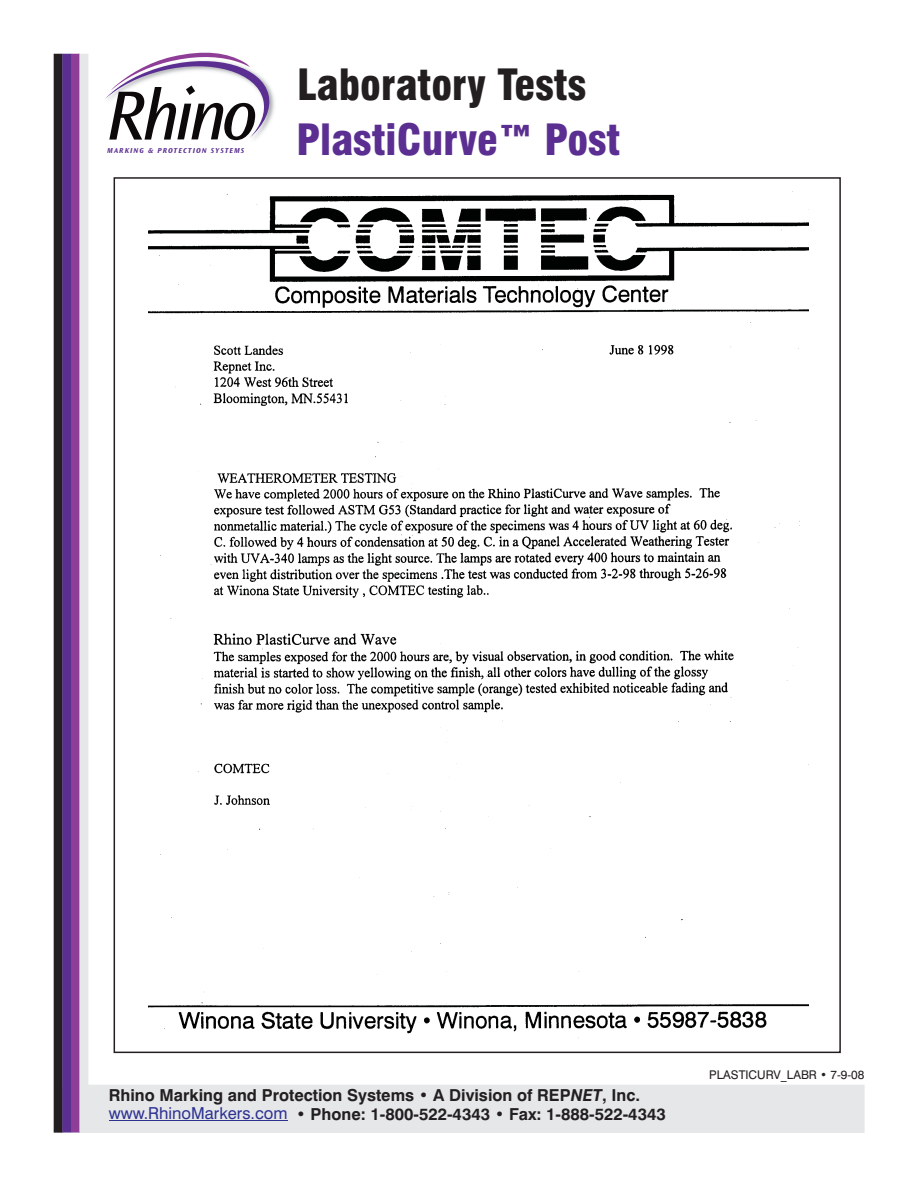
<style>
.page{position:relative;width:918px;height:1188px;background:#fff}
.page>*{position:absolute;margin:0;border:0;box-sizing:border-box;transform-origin:0 0}
.t1{font:italic 72.45px "Ocean Sans";letter-spacing:-.06em;color:#0d090a}
.t2{font:900 condensed 42px "Swiss 721 BT";color:#5b2e91}
.t3{font:900 condensed 42px "Swiss 721 BT";color:#231f20}
.t4{font:700 16.5px "Swiss 721 BT";color:#231f20}
.t5{font:16.5px "Swiss 721 BT";color:#2d3291}
.t6{font:12px "Swiss 721 BT";color:#231f20}
.t7{font:italic 700 7.5px "Ocean Sans";letter-spacing:.14em;color:#5b2e91}
.s1{font-style:italic}
</style>
<div class="page">
<div style="left:63px;top:1085px;width:801px;height:48px;background:#e6e7e9"></div>
<div style="left:54px;top:54px;width:9px;height:1079px;background:#231f20"></div>
<svg style="left:105px;top:52px;width:167px;height:86px"></svg>
<div style="left:62px;top:54px;width:9px;height:1078px;background:#5b2e91"></div>
<div style="left:71px;top:54px;width:9px;height:1078px;background:#8f3e97"></div>
<div style="left:79px;top:54px;width:9px;height:1078px;background:#e6e7e9"></div>
<img style="left:149px;top:191px;width:659px;height:847px">
<hr style="left:109px;top:1120px;width:179px;height:1px;background:#2d3291">
<h1 class="t1" style="left:106px;top:86px;width:152px">Rhino</h1>
<p class="t7" style="left:107px;top:147px;width:38px">MARKING</p>
<p class="t7" style="left:148px;top:147px;width:98px">&amp; PROTECTION SYSTEMS</p>
<h2 class="t3" style="left:297px;top:68px;width:290px">Laboratory Tests</h2>
<h2 class="t2" style="left:296px;top:123px;width:326px">PlastiCurve™ Post</h2>
<p class="t4" style="left:109px;top:1088px;width:533px">Rhino Marking and Protection Systems • A Division of REP<span class="s1">NET</span>, Inc.</p>
<p class="t4" style="left:296px;top:1108px;width:371px">• Phone: 1-800-522-4343 • Fax: 1-888-522-4343</p>
<p class="t5" style="left:109px;top:1106px;width:180px">www.RhinoMarkers.com</p>
<p class="t6" style="left:709px;top:1070px;width:157px">PLASTICURV_LABR • 7-9-08</p>
</div>
